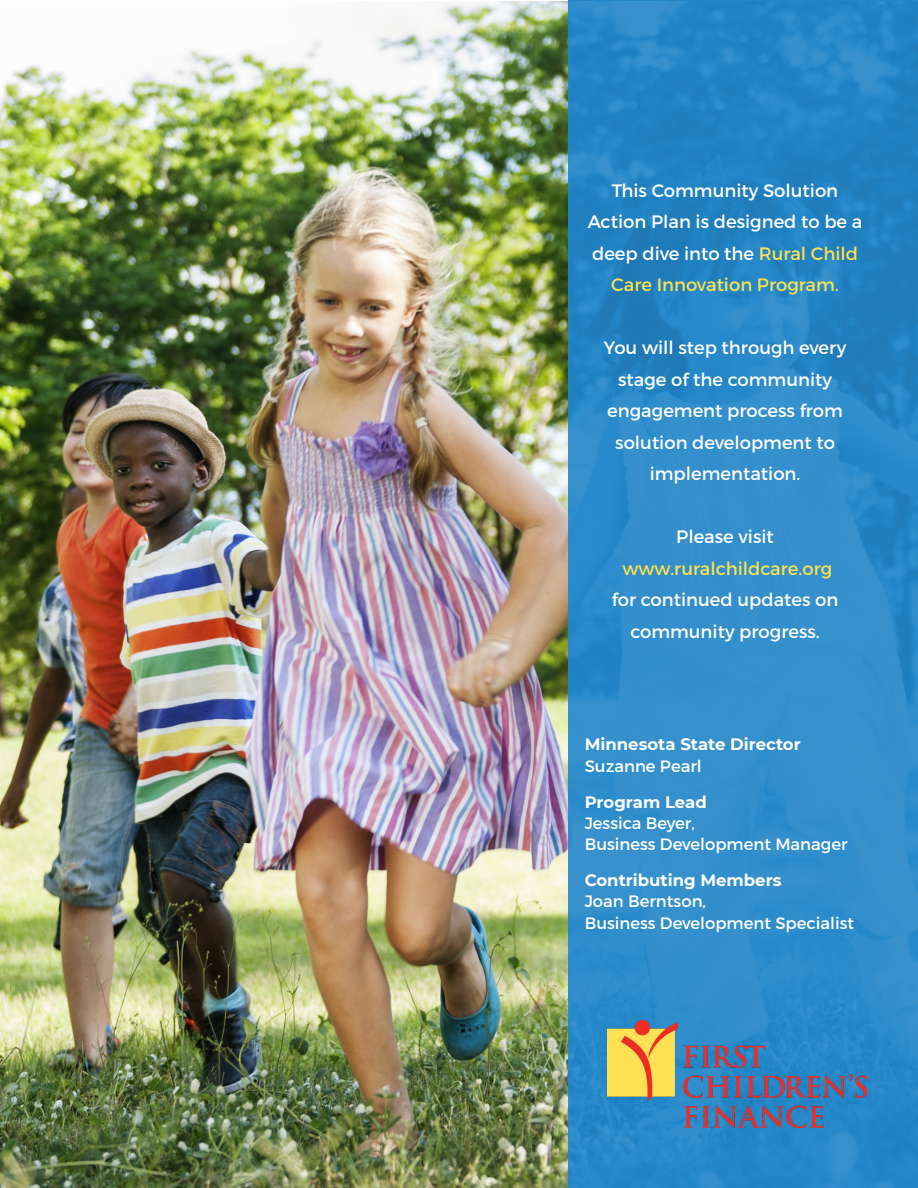
<style>
.page{position:relative;width:918px;height:1188px;background:#fff}
.page>*{position:absolute;margin:0;border:0;box-sizing:border-box;transform-origin:0 0}
.t1{font:18px/31.5px "Montserrat";color:#fff;text-align:center}
.t2{font:18px "Montserrat";color:#fae150}
.t3{font:16.5px "Montserrat";color:#fff}
.t4{font:700 16.5px "Montserrat";color:#fff}
.s1{color:#fae150}
</style>
<div class="page">
<img style="left:0;top:1px;width:568px;height:1187px">
<svg style="left:568px;top:0;width:350px;height:1188px;background:#2b89c8"></svg>
<img style="left:608px;top:1020px;width:258px;height:107px">
<p class="t1" style="left:588px;top:175px;width:276px">This Community Solution<br>Action Plan is designed to be a deep dive into the <span class="s1">Rural Child<br>Care Innovation Program.</span></p>
<p class="t1" style="left:604px;top:332px;width:244px">You will step through every stage of the community engagement process from solution development to implementation.</p>
<p class="t1" style="left:676px;top:521px;width:99px">Please visit</p>
<p class="t2" style="left:623px;top:557px;width:211px">www.ruralchildcare.org</p>
<p class="t1" style="left:612px;top:584px;width:228px">for continued updates on community progress.</p>
<p class="t4" style="left:585px;top:733px;width:218px">Minnesota State Director</p>
<p class="t3" style="left:585px;top:756px;width:119px">Suzanne Pearl</p>
<p class="t4" style="left:585px;top:790px;width:124px">Program Lead</p>
<p class="t3" style="left:585px;top:813px;width:112px">Jessica Beyer,</p>
<p class="t3" style="left:585px;top:834px;width:264px">Business Development Manager</p>
<p class="t4" style="left:585px;top:868px;width:198px">Contributing Members</p>
<p class="t3" style="left:585px;top:891px;width:123px">Joan Berntson,</p>
<p class="t3" style="left:585px;top:913px;width:271px">Business Development Specialist</p>
</div>
